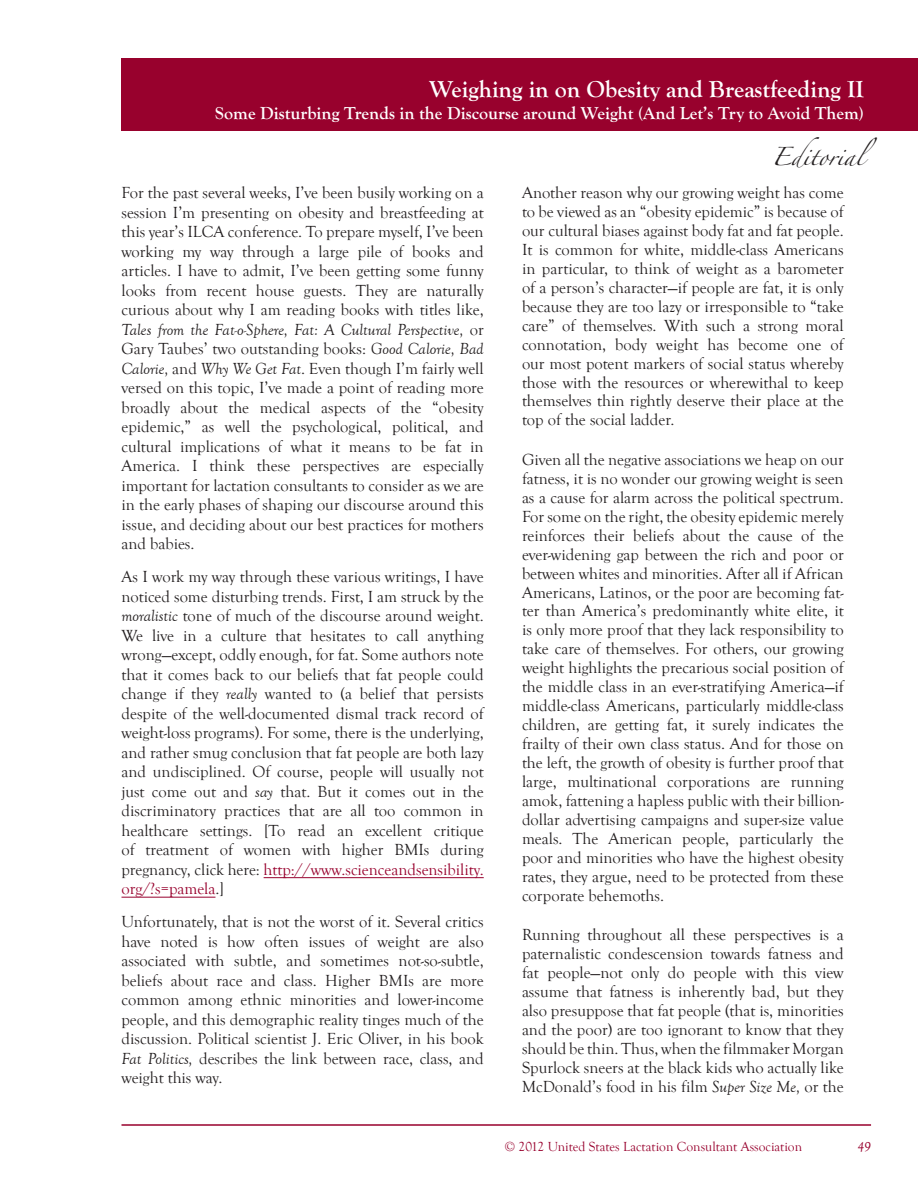
<style>
.page{position:relative;width:918px;height:1188px;background:#fff}
.page>*{position:absolute;margin:0;border:0;box-sizing:border-box;transform-origin:0 0}
.t1{font:700 24px "Goudy Old Style T";color:#fff}
.t2{font:700 18px "Goudy Old Style T";color:#fff}
.t3{font:16.5px/19.5px "Goudy Old Style T";color:#231f20;text-align:justify}
.t4{font:16.5px "Zapfino";color:#231f20}
.t5{font:13.5px "Goudy Old Style T";color:#98012d}
.t6{font:italic 13.5px "Goudy Old Style T";color:#98012d}
.s1{font-style:italic}
.s2{color:#98012d}
</style>
<div class="page">
<hr style="left:122px;top:1124px;width:749px;height:2px;background:#98012d">
<div style="left:122px;top:58px;width:796px;height:72px;background:#98012d"></div>
<hr style="left:264px;top:877px;width:220px;height:1px;background:#98012d">
<hr style="left:122px;top:897px;width:93px;height:1px;background:#98012d">
<h1 class="t1" style="left:430px;top:76px;width:436px">Weighing in on Obesity and Breastfeeding II</h1>
<p class="t2" style="left:215px;top:103px;width:650px">Some Disturbing Trends in the Discourse around Weight (And Let’s Try to Avoid Them)</p>
<p class="t4" style="left:772px;top:150px;width:107px">Editorial</p>
<p class="t3" style="left:122px;top:183px;width:364px">For the past several weeks, I’ve been busily working on a session I’m presenting on obesity and breastfeeding at this year’s ILCA conference. To prepare myself, I’ve been working my way through a large pile of books and articles. I have to admit, I’ve been getting some funny looks from recent house guests. They are naturally curious about why I am reading books with titles like, <span class="s1">Tales from the Fat-o-Sphere, Fat: A Cultural Perspective,</span> or Gary Taubes’ two outstanding books: <span class="s1">Good Calorie, Bad Calorie,</span> and <span class="s1">Why We Get Fat</span>. Even though I’m fairly well versed on this topic, I’ve made a point of reading more broadly about the medical aspects of the “obesity epidemic,” as well the psychological, political, and cultural implications of what it means to be fat in America. I think these perspectives are especially important for lactation consultants to consider as we are in the early phases of shaping our discourse around this issue, and deciding about our best practices for mothers and babies.</p>
<p class="t3" style="left:122px;top:567px;width:364px">As I work my way through these various writings, I have noticed some disturbing trends. First, I am struck by the <span class="s1">moralistic</span> tone of much of the discourse around weight.<br>We live in a culture that hesitates to call anything wrong—except, oddly enough, for fat. Some authors note that it comes back to our beliefs that fat people could change if they <span class="s1">really</span> wanted to (a belief that persists despite of the well-documented dismal track record of weight-loss programs). For some, there is the underlying, and rather smug conclusion that fat people are both lazy and undisciplined. Of course, people will usually not just come out and <span class="s1">say</span> that. But it comes out in the discriminatory practices that are all too common in healthcare settings. [To read an excellent critique of treatment of women with higher BMIs during pregnancy, click here: <span class="s2">http://www.scienceandsensibility. org/?s=pamela</span>.]</p>
<p class="t3" style="left:122px;top:912px;width:364px">Unfortunately, that is not the worst of it. Several critics have noted is how often issues of weight are also associated with subtle, and sometimes not-so-subtle, beliefs about race and class. Higher BMIs are more common among ethnic minorities and lower-income people, and this demographic reality tinges much of the discussion. Political scientist J. Eric Oliver, in his book <span class="s1">Fat Politics,</span> describes the link between race, class, and weight this way.</p>
<p class="t3" style="left:522px;top:183px;width:323px;line-height:18.9px">Another reason why our growing weight has come to be viewed as an “obesity epidemic” is because of our cultural biases against body fat and fat people.<br>It is common for white, middle-class Americans in particular, to think of weight as a barometer of a person’s character—if people are fat, it is only because they are too lazy or irresponsible to “take care” of themselves. With such a strong moral connotation, body weight has become one of our most potent markers of social status whereby those with the resources or wherewithal to keep themselves thin rightly deserve their place at the top of the social ladder.</p>
<p class="t3" style="left:522px;top:450px;width:323px;line-height:19px">Given all the negative associations we heap on our fatness, it is no wonder our growing weight is seen as a cause for alarm across the political spectrum.<br>For some on the right, the obesity epidemic merely reinforces their beliefs about the cause of the ever-widening gap between the rich and poor or between whites and minorities. After all if African Americans, Latinos, or the poor are becoming fat&shy;ter than America’s predominantly white elite, it is only more proof that they lack responsibility to take care of themselves. For others, our growing weight highlights the precarious social position of the middle class in an ever-stratifying America—if middle-class Americans, particularly middle-class children, are getting fat, it surely indicates the frailty of their own class status. And for those on the left, the growth of obesity is further proof that large, multinational corporations are running amok, fattening a hapless public with their billion&shy;dollar advertising campaigns and super-size value meals. The American people, particularly the poor and minorities who have the highest obesity rates, they argue, need to be protected from these corporate behemoths.</p>
<p class="t3" style="left:522px;top:926px;width:323px;line-height:19px">Running throughout all these perspectives is a paternalistic condescension towards fatness and fat people—not only do people with this view assume that fatness is inherently bad, but they also presuppose that fat people (that is, minorities and the poor) are too ignorant to know that they should be thin. Thus, when the filmmaker Morgan Spurlock sneers at the black kids who actually like McDonald’s food in his film <span class="s1">Super Size Me,</span> or the</p>
<p class="t5" style="left:505px;top:1139px;width:299px">© 2012 United States Lactation Consultant Association</p>
<p class="t6" style="left:858px;top:1139px;width:15px">49</p>
</div>
